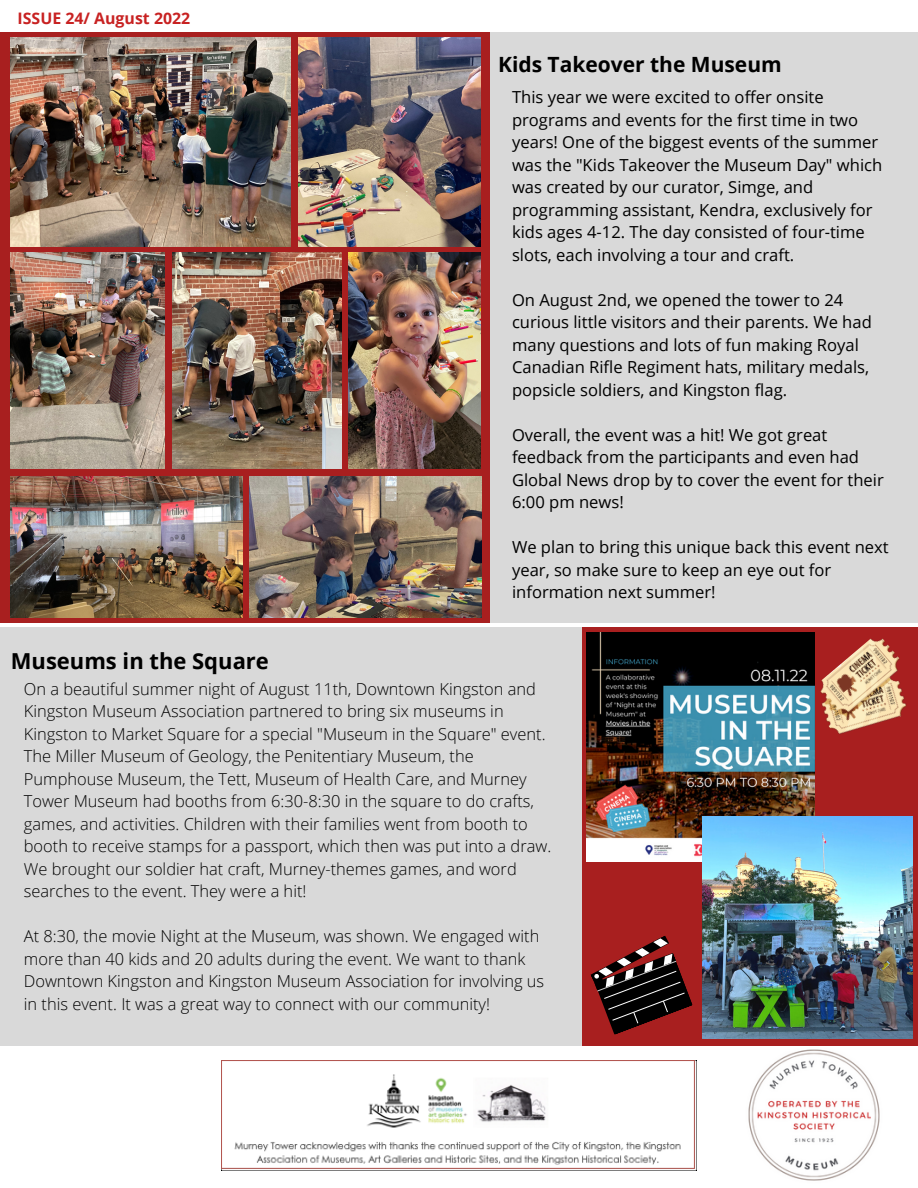
<style>
.page{position:relative;width:918px;height:1188px;background:#fff}
.page>*{position:absolute;margin:0;border:0;box-sizing:border-box;transform-origin:0 0}
.t1{font:700 22.05px "Open Sans";color:#000}
.t2{font:700 21px "Open Sans";color:#000}
.t3{font:16.65px/22.5px "Open Sans";color:#000}
.t4{font:300 16.5px/22.5px "Open Sans";color:#000}
.t5{font:700 15.9px "Open Sans";color:#c82222}
</style>
<div class="page">
<div style="left:371px;top:32px;width:547px;height:591px;background:#d9d9d9"></div>
<img style="left:221px;top:1061px;width:474px;height:109px">
<div style="left:0;top:627px;width:644px;height:419px;background:#d9d9d9"></div>
<div style="left:0;top:32px;width:489px;height:591px;background:#a81f1f"></div>
<img style="left:748px;top:1049px;width:132px;height:132px">
<div style="left:582px;top:627px;width:336px;height:419px;background:#a81f1f"></div>
<svg style="left:590px;top:936px;width:103px;height:99px"></svg>
<img style="left:587px;top:633px;width:228px;height:228px">
<img style="left:703px;top:816px;width:209px;height:223px">
<img style="left:803px;top:633px;width:104px;height:123px">
<img style="left:172px;top:253px;width:169px;height:216px">
<img style="left:11px;top:38px;width:280px;height:209px">
<img style="left:298px;top:38px;width:183px;height:209px">
<img style="left:11px;top:253px;width:154px;height:216px">
<img style="left:11px;top:476px;width:232px;height:141px">
<img style="left:348px;top:253px;width:133px;height:216px">
<img style="left:249px;top:476px;width:232px;height:141px">
<p class="t5" style="left:18px;top:7px;width:174px">ISSUE 24/ August 2022</p>
<h1 class="t1" style="left:11px;top:645px;width:260px">Museums in the Square</h1>
<p class="t2" style="left:498px;top:50px;width:285px">Kids Takeover the Museum</p>
<p class="t3" style="left:512px;top:86px;width:372px">This year we were excited to offer onsite programs and events for the first time in two years! One of the biggest events of the summer was the "Kids Takeover the Museum Day" which was created by our curator, Simge, and programming assistant, Kendra, exclusively for kids ages 4-12. The day consisted of four-time slots, each involving a tour and craft.</p>
<p class="t3" style="left:512px;top:288px;width:361px">On August 2nd, we opened the tower to 24 curious little visitors and their parents. We had many questions and lots of fun making Royal Canadian Rifle Regiment hats, military medals, popsicle soldiers, and Kingston flag.</p>
<p class="t3" style="left:512px;top:423px;width:373px">Overall, the event was a hit! We got great feedback from the participants and even had Global News drop by to cover the event for their 6:00 pm news!</p>
<p class="t3" style="left:512px;top:536px;width:378px">We plan to bring this unique back this event next year, so make sure to keep an eye out for information next summer!</p>
<p class="t4" style="left:24px;top:677px;width:529px">On a beautiful summer night of August 11th, Downtown Kingston and Kingston Museum Association partnered to bring six museums in Kingston to Market Square for a special "Museum in the Square" event.<br>The Miller Museum of Geology, the Penitentiary Museum, the Pumphouse Museum, the Tett, Museum of Health Care, and Murney Tower Museum had booths from 6:30-8:30 in the square to do crafts, games, and activities. Children with their families went from booth to booth to receive stamps for a passport, which then was put into a draw.<br>We brought our soldier hat craft, Murney-themes games, and word searches to the event. They were a hit!</p>
<p class="t4" style="left:24px;top:925px;width:522px">At 8:30, the movie Night at the Museum, was shown. We engaged with more than 40 kids and 20 adults during the event. We want to thank Downtown Kingston and Kingston Museum Association for involving us in this event. It was a great way to connect with our community!</p>
</div>
